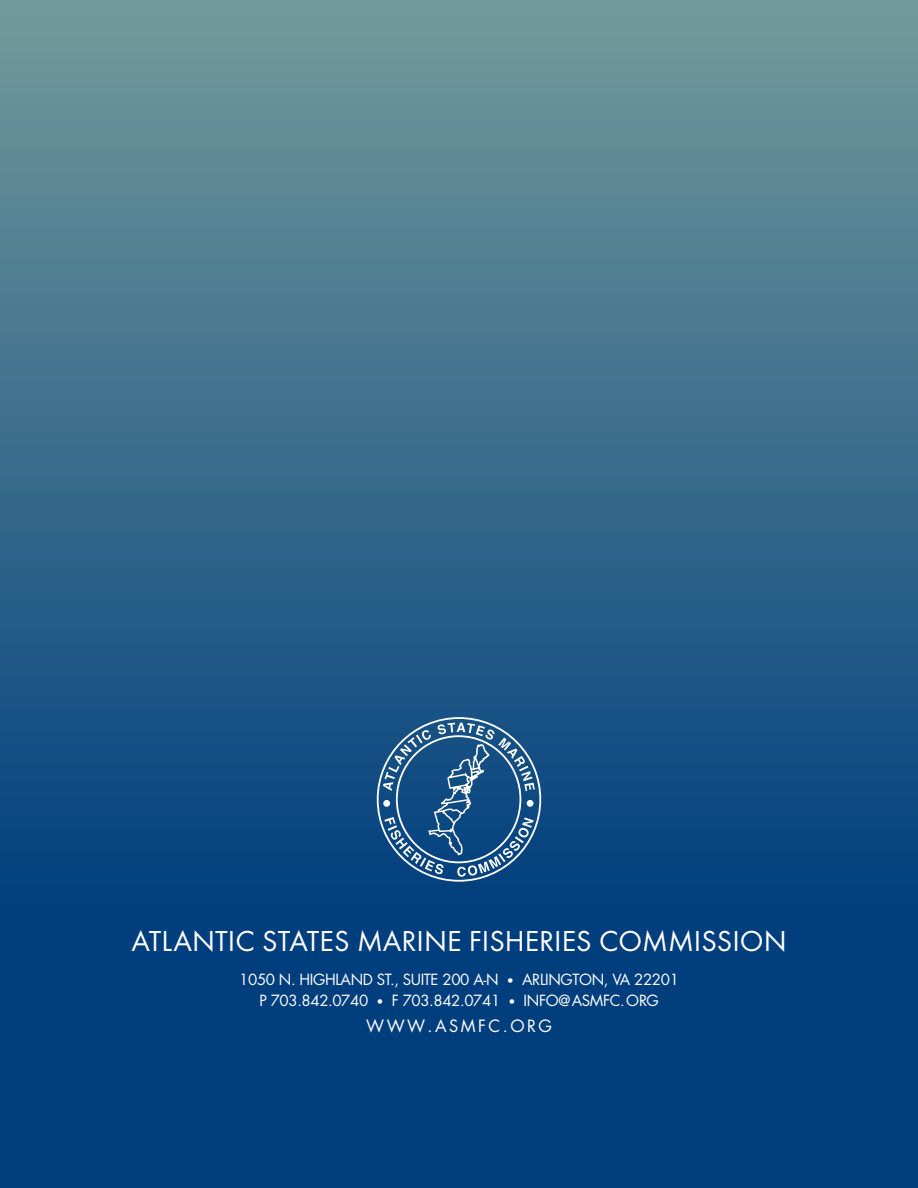
<style>
.page{position:relative;width:918px;height:1188px;background:#fff}
.page>*{position:absolute;margin:0;border:0;box-sizing:border-box;transform-origin:0 0}
.t1{font:30px "Futura T";color:#fff}
.t2{font:16.5px "Futura";letter-spacing:.15em;color:#fff}
.t3{font:15px/21px "Futura";letter-spacing:-.025em;color:#fff}
.s1{font-size:12px}
</style>
<div class="page">
<div style="left:0;top:0;width:918px;height:1188px;background:linear-gradient(to bottom,#6d9699,#002e79)"></div>
<div style="left:123px;top:921px;width:671px;height:120px;background:#003e7e"></div>
<svg style="left:383px;top:723px;width:152px;height:154px;background:#336594"></svg>
<h1 class="t1" style="left:132px;top:923px;width:657px">ATLANTIC STATES MARINE FISHERIES COMMISSION</h1>
<p class="t3" style="left:259px;top:969px;width:421px;text-indent:-20px">1050 N. HIGHLAND ST. , SUITE 200 A-N <span class="s1">•</span> ARLINGTON, VA 22201<br>P 703. 842. 0740 <span class="s1">•</span> F 703. 842. 0741 <span class="s1">•</span> INFO@ASMFC.</p>
<p class="t3" style="left:626px;top:990px;width:34px">ORG</p>
<p class="t2" style="left:366px;top:1015px;width:187px">WWW.ASMFC. ORG</p>
</div>
